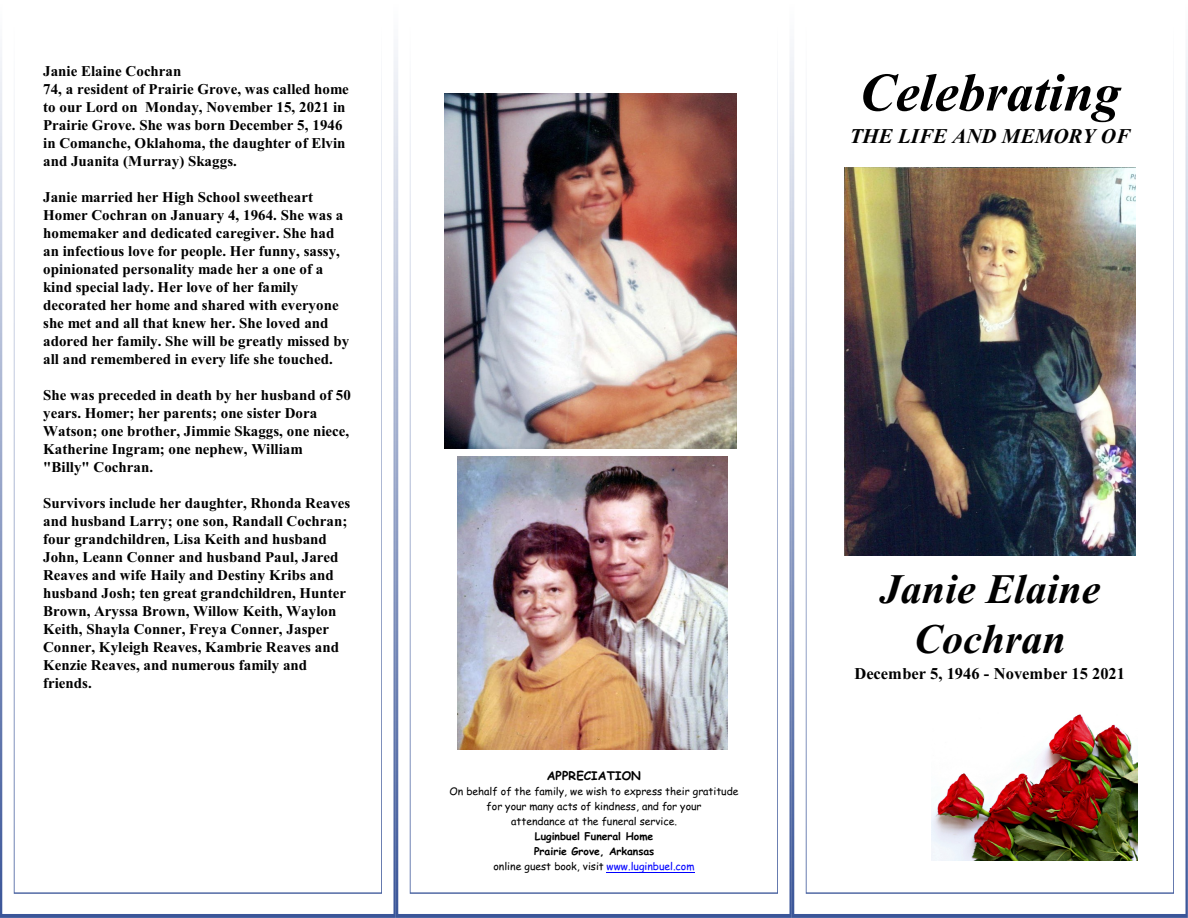
<style>
.page{position:relative;width:1188px;height:918px;background:#fff}
.page>*{position:absolute;margin:0;border:0;box-sizing:border-box;transform-origin:0 0}
.t1{font:italic 700 54px "Times New Roman";color:#000}
.t2{font:italic 700 42px/49.8px "Times New Roman";color:#000;text-align:center}
.t3{font:italic 700 21px "Times New Roman";color:#000}
.t4{font:700 16.5px "Times New Roman";color:#000}
.t5{font:700 15px/18px "Times New Roman";color:#000}
.t6{font:700 12px "Comic Sans MS";letter-spacing:.005em;color:#000}
.t7{font:10.5px/15px "Comic Sans MS";color:#000;text-align:center}
.t8{font:700 10.5px/15px "Comic Sans MS";color:#000;text-align:center}
.s1{font-weight:400}
.s2{font-weight:400;color:#00f}
</style>
<div class="page">
<img style="left:0;top:50px;width:1188px;height:868px">
<img style="left:14px;top:50px;width:368px;height:844px">
<img style="left:410px;top:50px;width:368px;height:844px">
<img style="left:806px;top:50px;width:368px;height:844px">
<img style="left:445px;top:93px;width:292px;height:355px">
<img style="left:457px;top:457px;width:270px;height:292px">
<hr style="left:607px;top:872px;width:88px;height:1px;background:#00f">
<img style="left:844px;top:168px;width:292px;height:387px">
<img style="left:932px;top:707px;width:205px;height:154px">
<p class="t5" style="left:43px;top:63px;width:307px">Janie Elaine Cochran<br>74, a resident of Prairie Grove, was called home to our Lord on Monday, November 15, 2021 in Prairie Grove. She was born December 5, 1946 in Comanche, Oklahoma, the daughter of Elvin and Juanita (Murray) Skaggs.</p>
<p class="t5" style="left:43px;top:189px;width:308px">Janie married her High School sweetheart Homer Cochran on January 4, 1964. She was a homemaker and dedicated caregiver. She had an infectious love for people. Her funny, sassy, opinionated personality made her a one of a kind special lady. Her love of her family decorated her home and shared with everyone she met and all that knew her. She loved and adored her family. She will be greatly missed by all and remembered in every life she touched.</p>
<p class="t5" style="left:43px;top:387px;width:309px">She was preceded in death by her husband of 50 years. Homer; her parents; one sister Dora Watson; one brother, Jimmie Skaggs, one niece, Katherine Ingram; one nephew, William "Billy" Cochran.</p>
<p class="t5" style="left:43px;top:495px;width:309px">Survivors include her daughter, Rhonda Reaves and husband Larry; one son, Randall Cochran; four grandchildren, Lisa Keith and husband John, Leann Conner and husband Paul, Jared Reaves and wife Haily and Destiny Kribs and husband Josh; ten great grandchildren, Hunter Brown, Aryssa Brown, Willow Keith, Waylon Keith, Shayla Conner, Freya Conner, Jasper Conner, Kyleigh Reaves, Kambrie Reaves and Kenzie Reaves, and numerous family and friends.</p>
<p class="t6" style="left:547px;top:770px;width:96px">APPRECIATION</p>
<p class="t7" style="left:449px;top:785px;width:291px">On behalf of the family, we wish to express their gratitude for your many acts of kindness, and for your<br>attendance at the funeral service.</p>
<p class="t8" style="left:493px;top:830px;width:203px">Luginbuel Funeral Home<br>Prairie Grove, Arkansas<br><span class="s1">online guest book, visit</span> <span class="s2">www.luginbuel.com</span></p>
<h1 class="t1" style="left:860px;top:74px;width:263px">Celebrating</h1>
<h3 class="t3" style="left:850px;top:129px;width:282px">THE LIFE AND MEMORY OF</h3>
<h2 class="t2" style="left:880px;top:569px;width:222px">Janie Elaine<br>Cochran</h2>
<p class="t4" style="left:854px;top:668px;width:272px">December 5, 1946 - November 15 2021</p>
</div>
